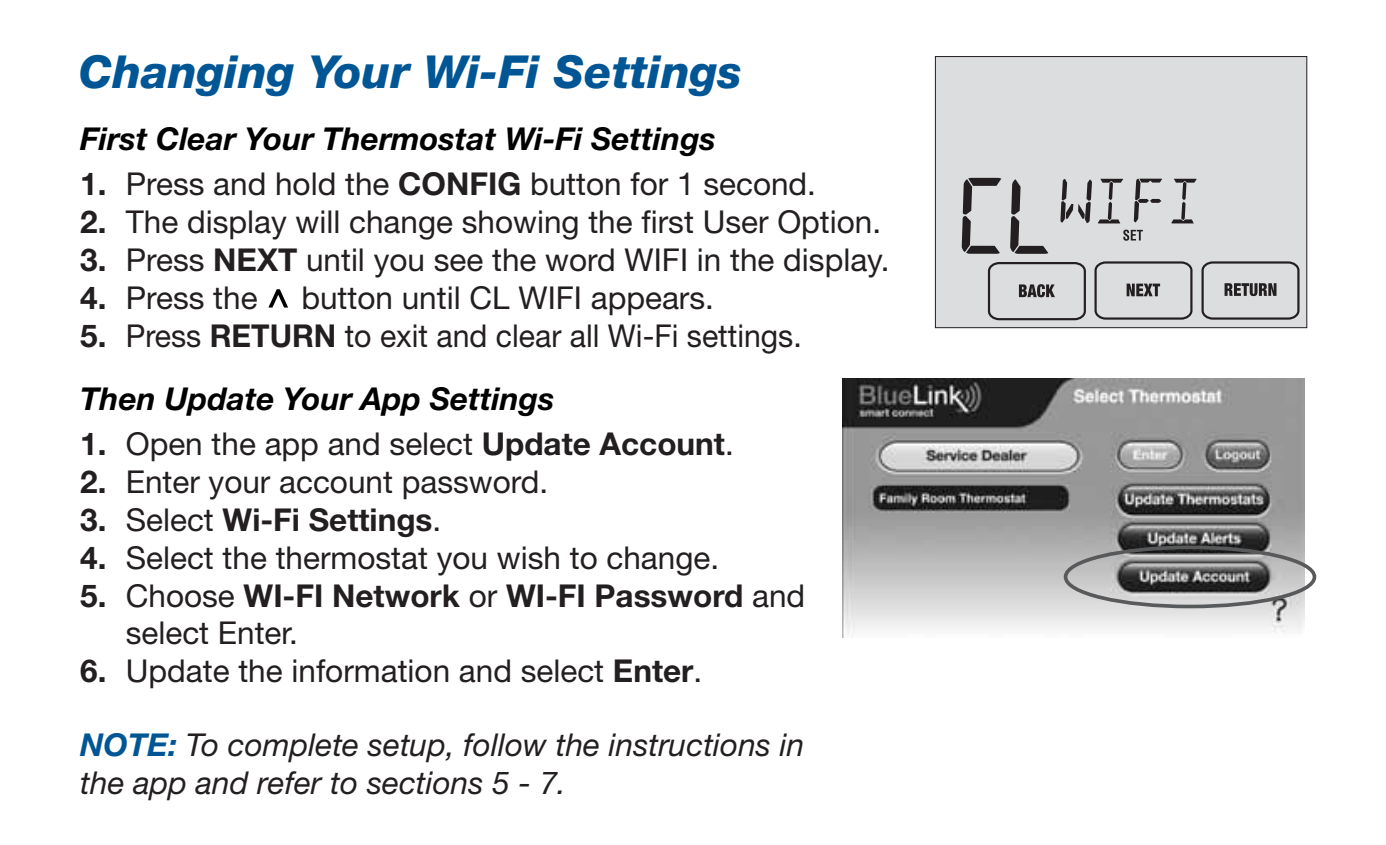
<style>
.page{position:relative;width:1386px;height:845px;background:#fff}
.page>*{position:absolute;margin:0;border:0;box-sizing:border-box;transform-origin:0 0}
.t1{font:italic 800 45.5px "Helvetica Neue LT Std";color:#005695}
.t2{font:31.5px "Helvetica Neue LT Std";color:#231f20}
.t3{font:700 31.5px/37.8px "Helvetica Neue LT Std";color:#231f20}
.t4{font:italic 31.5px/37.8px "Helvetica Neue LT Std";color:#231f20}
.t5{font:31.5px/63px "Helvetica Neue LT Std";color:#231f20;scale:.96 1}
.t6{font:italic 700 31.5px "Helvetica Neue LT Std";color:#000}
.s1{font-weight:700}
.s2{font-weight:700;font-style:italic;color:#000}
.s3{font-weight:400}
.s4{font-weight:700;color:#005695}
</style>
<div class="page">
<div style="left:935px;top:57px;width:372px;height:270px;background:#dcddde"></div>
<div style="left:935px;top:56px;width:372px;height:272px;border:1px solid #231f20"></div>
<svg style="left:1094px;top:261px;width:206px;height:59px"></svg>
<svg style="left:1060px;top:179px;width:32px;height:44px"></svg>
<svg style="left:1098px;top:179px;width:25px;height:44px"></svg>
<svg style="left:1134px;top:178px;width:28px;height:44px"></svg>
<svg style="left:1171px;top:179px;width:26px;height:44px"></svg>
<svg style="left:1123px;top:229px;width:20px;height:12px"></svg>
<svg style="left:987px;top:262px;width:99px;height:59px"></svg>
<svg style="left:1010px;top:179px;width:38px;height:75px"></svg>
<svg style="left:962px;top:178px;width:39px;height:76px"></svg>
<img style="left:843px;top:378px;width:462px;height:259px">
<div style="left:1064px;top:545px;width:252px;height:63px;border:4px solid #58595b;border-radius:50%"></div>
<svg style="left:268px;top:289px;width:20px;height:19px"></svg>
<p class="t1" style="left:79px;top:45px;width:665px">Changing Your Wi-Fi Settings</p>
<p class="t6" style="left:80px;top:119px;width:637px">First Clear Your Thermostat Wi-Fi Settings</p>
<p class="t2" style="left:80px;top:165px;width:737px"><span class="s1">1.</span> Press and hold the <span class="s1">CONFIG</span> button for 1 second.</p>
<p class="t2" style="left:80px;top:203px;width:802px"><span class="s1">2.</span> The display will change showing the first User Option.</p>
<p class="t2" style="left:80px;top:241px;width:811px"><span class="s1">3.</span> Press <span class="s1">NEXT</span> until you see the word WIFI in the display.</p>
<p class="t2" style="left:80px;top:279px;width:179px"><span class="s1">4.</span> Press the</p>
<p class="t2" style="left:301px;top:279px;width:414px">button until CL WIFI appears.</p>
<p class="t5" style="left:80px;top:303px;width:753px"><span class="s1">5.</span> Press <span class="s1">RETURN</span> to exit and clear all Wi-Fi settings.<br><span class="s2">Then Update Your App Settings</span></p>
<p class="t2" style="left:80px;top:425px;width:655px"><span class="s1">1.</span> Open the app and select <span class="s1">Update Account</span>.</p>
<p class="t2" style="left:80px;top:463px;width:469px"><span class="s1">2.</span> Enter your account password.</p>
<p class="t3" style="left:80px;top:500px;width:362px">3. <span class="s3">Select</span> Wi-Fi Settings<span class="s3">.</span></p>
<p class="t2" style="left:80px;top:538px;width:640px"><span class="s1">4.</span> Select the thermostat you wish to change.</p>
<p class="t3" style="left:126px;top:575px;width:681px;text-indent:-45px">5. <span class="s3">Choose</span> WI-FI Network <span class="s3">or</span> WI-FI Password <span class="s3">and select Enter.</span></p>
<p class="t2" style="left:80px;top:652px;width:623px"><span class="s1">6.</span> Update the information and select <span class="s1">Enter</span>.</p>
<p class="t4" style="left:80px;top:724px;width:726px"><span class="s4">NOTE:</span> To complete setup, follow the instructions in the app and refer to sections 5 - 7.</p>
</div>
